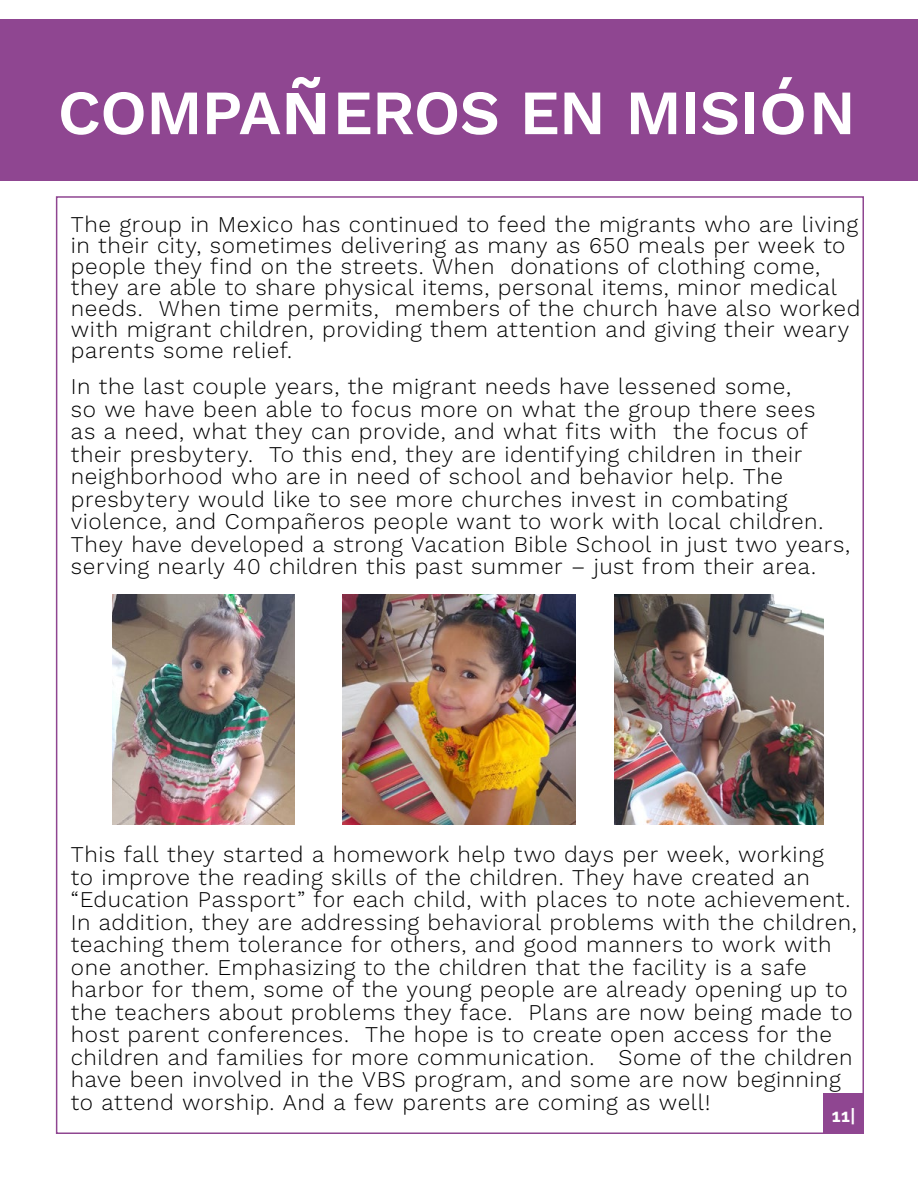
<style>
.page{position:relative;width:918px;height:1188px;background:#fff}
.page>*{position:absolute;margin:0;border:0;box-sizing:border-box;transform-origin:0 0}
.t1{font:600 63px "Work Sans";letter-spacing:-.01em;color:#fff}
.t2{font:300 22.5px/22.5px "Work Sans";letter-spacing:.025em;color:#000}
.t3{font:700 18px "Raleway";color:#fff}
.s1{font-size:73.5px}
.s2{font-size:72px}
</style>
<div class="page">
<div style="left:824px;top:1094px;width:40px;height:40px;background:#8f4691"></div>
<img style="left:112px;top:594px;width:182px;height:230px">
<img style="left:342px;top:594px;width:234px;height:230px">
<img style="left:615px;top:594px;width:209px;height:230px">
<div style="left:0;top:19px;width:918px;height:162px;background:#8f4691"></div>
<h1 class="t1" style="left:58px;top:76px;width:799px">COMPA<span class="s1">ñ</span>EROS EN MISI<span class="s2">Ó</span>N</h1>
<p class="t2" style="left:71px;top:215px;width:791px;line-height:21px">The group in Mexico has continued to feed the migrants who are living in their city, sometimes delivering as many as 650 meals per week to people they find on the streets. When donations of clothing come, they are able to share physical items, personal items, minor medical needs. When time permits, members of the church have also worked with migrant children, providing them attention and giving their weary parents some relief.</p>
<p class="t2" style="left:71px;top:376px;width:781px">In the last couple years, the migrant needs have lessened some,<br>so we have been able to focus more on what the group there sees<br>as a need, what they can provide, and what fits with the focus of their presbytery. To this end, they are identifying children in their neighborhood who are in need of school and behavior help. The presbytery would like to see more churches invest in combating violence, and Compañeros people want to work with local children.<br>They have developed a strong Vacation Bible School in just two years, serving nearly 40 children this past summer – just from their area.</p>
<p class="t2" style="left:71px;top:844px;width:788px">This fall they started a homework help two days per week, working<br>to improve the reading skills of the children. They have created an “Education Passport” for each child, with places to note achievement.<br>In addition, they are addressing behavioral problems with the children, teaching them tolerance for others, and good manners to work with one another. Emphasizing to the children that the facility is a safe harbor for them, some of the young people are already opening up to the teachers about problems they face. Plans are now being made to host parent conferences. The hope is to create open access for the children and families for more communication. Some of the children have been involved in the VBS program, and some are now beginning to attend worship. And a few parents are coming as well!</p>
<p class="t3" style="left:832px;top:1106px;width:25px">11|</p>
</div>
